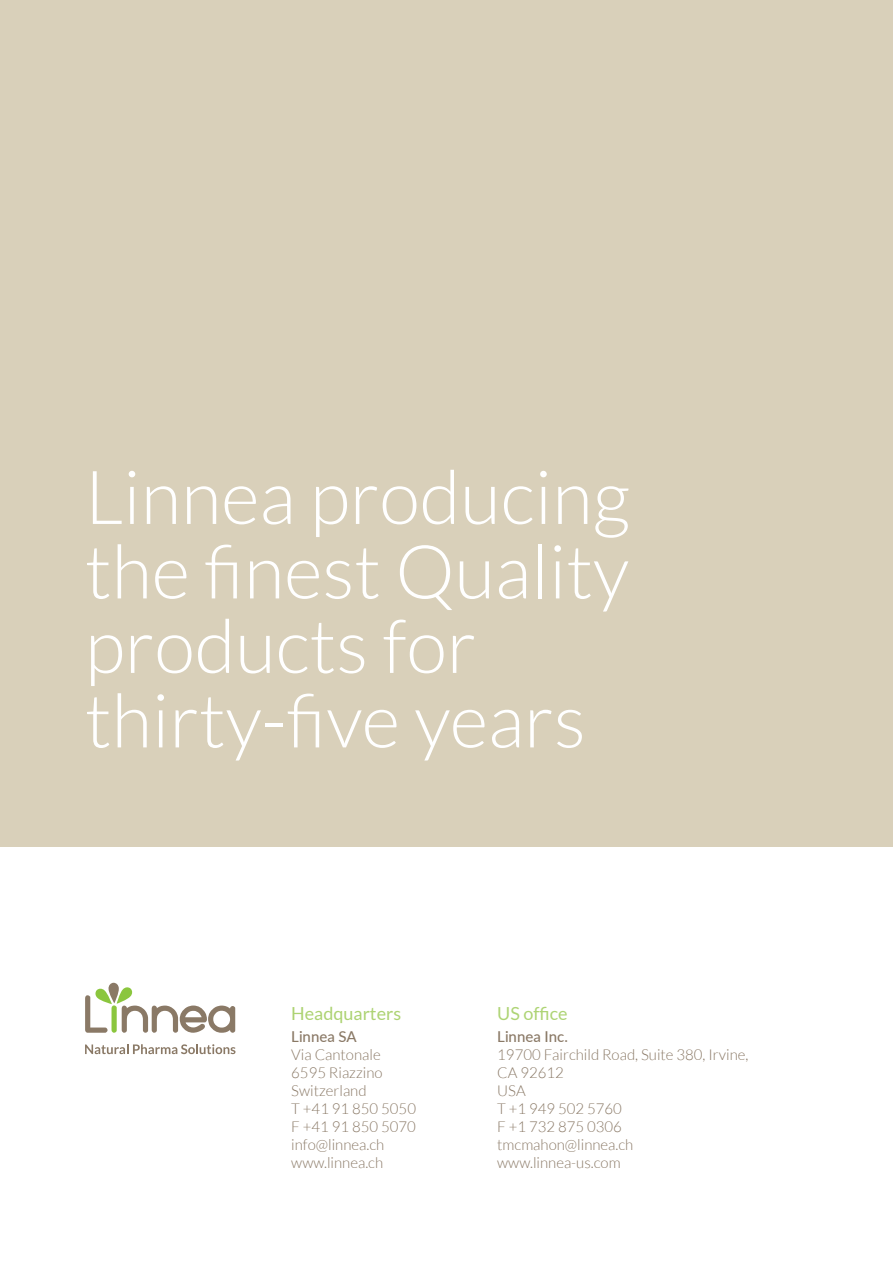
<style>
.page{position:relative;width:893px;height:1263px;background:#fff}
.page>*{position:absolute;margin:0;border:0;box-sizing:border-box;transform-origin:0 0}
.intro_title{font:300 74.55px/74.6px "Lato";color:#fff}
.addrsss_title_catego{font:18px "Lato";color:#add373}
.addrsss_title_catego-2{font:18px "Lato";color:#aed475}
.address{font:300 15px "Lato";color:#8a7966}
.address_title{font:500 15px "Lato";color:#8a7966}
</style>
<div class="page">
<div style="left:0;top:0;width:893px;height:846px;background:#d9d0ba"></div>
<svg style="left:85px;top:983px;width:150px;height:50px"></svg>
<svg style="left:85px;top:1044px;width:150px;height:10px"></svg>
<p class="intro_title" style="left:85px;top:460px;width:546px">Linnea producing the finest Quality products for thirty-five years</p>
<p class="addrsss_title_catego" style="left:291px;top:1003px;width:111px">Headquarters</p>
<p class="address_title" style="left:291px;top:1026px;width:67px">Linnea SA</p>
<p class="address" style="left:291px;top:1046px;width:91px">Via Cantonale</p>
<p class="address" style="left:291px;top:1064px;width:93px">6595 Riazzino</p>
<p class="address" style="left:291px;top:1082px;width:77px">Switzerland</p>
<p class="address" style="left:291px;top:1100px;width:126px">T +41 91 850 5050</p>
<p class="address" style="left:291px;top:1118px;width:126px">F +41 91 850 5070</p>
<p class="address" style="left:291px;top:1136px;width:95px">info@linnea.ch</p>
<p class="address" style="left:291px;top:1154px;width:93px">www.linnea.ch</p>
<p class="addrsss_title_catego-2" style="left:497px;top:1003px;width:72px">US office</p>
<p class="address_title" style="left:497px;top:1026px;width:72px">Linnea Inc.</p>
<p class="address" style="left:497px;top:1046px;width:253px">19700 Fairchild Road, Suite 380, Irvine,</p>
<p class="address" style="left:497px;top:1064px;width:68px">CA 92612</p>
<p class="address" style="left:497px;top:1082px;width:30px">USA</p>
<p class="address" style="left:497px;top:1100px;width:126px">T +1 949 502 5760</p>
<p class="address" style="left:497px;top:1118px;width:126px">F +1 732 875 0306</p>
<p class="address" style="left:497px;top:1136px;width:138px">tmcmahon@linnea.ch</p>
<p class="address" style="left:497px;top:1154px;width:125px">www.linnea-us.com</p>
</div>
